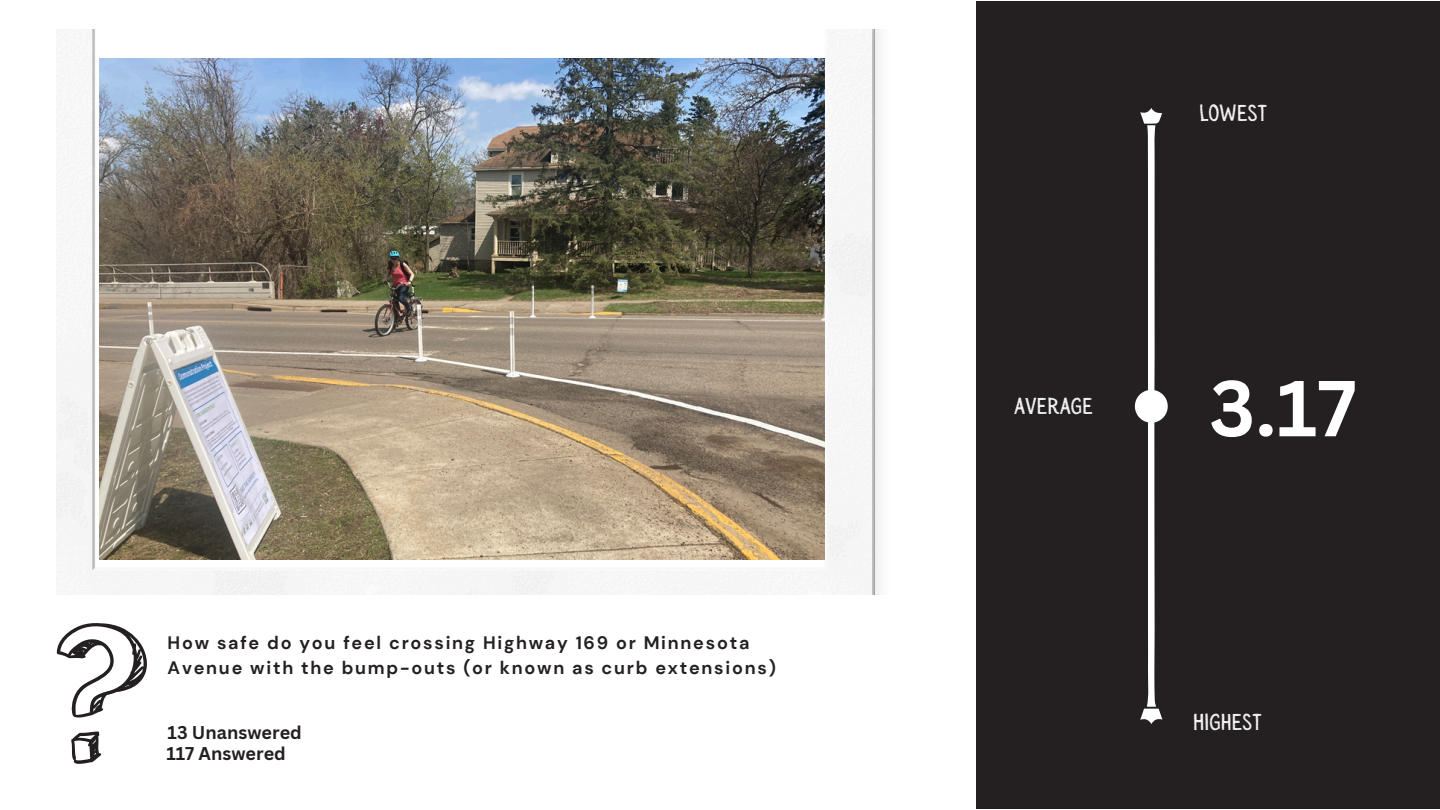
<style>
.page{position:relative;width:1440px;height:810px;background:#fff}
.page>*{position:absolute;margin:0;border:0;box-sizing:border-box;transform-origin:0 0}
.t1{font:700 77.4px "Canva Sans";color:#fff}
.t2{font:23.2px "Sensa Wild Dot Fill";color:#fff}
.t3{font:700 18px/24.8px "DM Sans";letter-spacing:.1em;color:#242021}
.t4{font:700 18px "Canva Sans";color:#242021}
</style>
<div class="page">
<div style="left:977px;top:2px;width:463px;height:806px;background:#242021"></div>
<svg style="left:1135px;top:108px;width:33px;height:616px"></svg>
<svg style="left:71px;top:731px;width:30px;height:33px"></svg>
<svg style="left:57px;top:623px;width:90px;height:95px"></svg>
<img style="left:57px;top:29px;width:822px;height:566px">
<p class="t3" style="left:168px;top:631px;width:610px">How safe do you feel crossing Highway 169 or Minnesota<br>Avenue with the bump-outs (or known as curb extensions)</p>
<p class="t4" style="left:168px;top:720px;width:136px">13 Unanswered</p>
<p class="t4" style="left:166px;top:741px;width:121px">117 Answered</p>
<h2 class="t2" style="left:1014px;top:393px;width:81px">AVERAGE</h2>
<p class="t2" style="left:1199px;top:100px;width:69px">LOWEST</p>
<p class="t1" style="left:1210px;top:354px;width:149px">3.17</p>
<p class="t2" style="left:1193px;top:709px;width:70px">HIGHEST</p>
</div>
